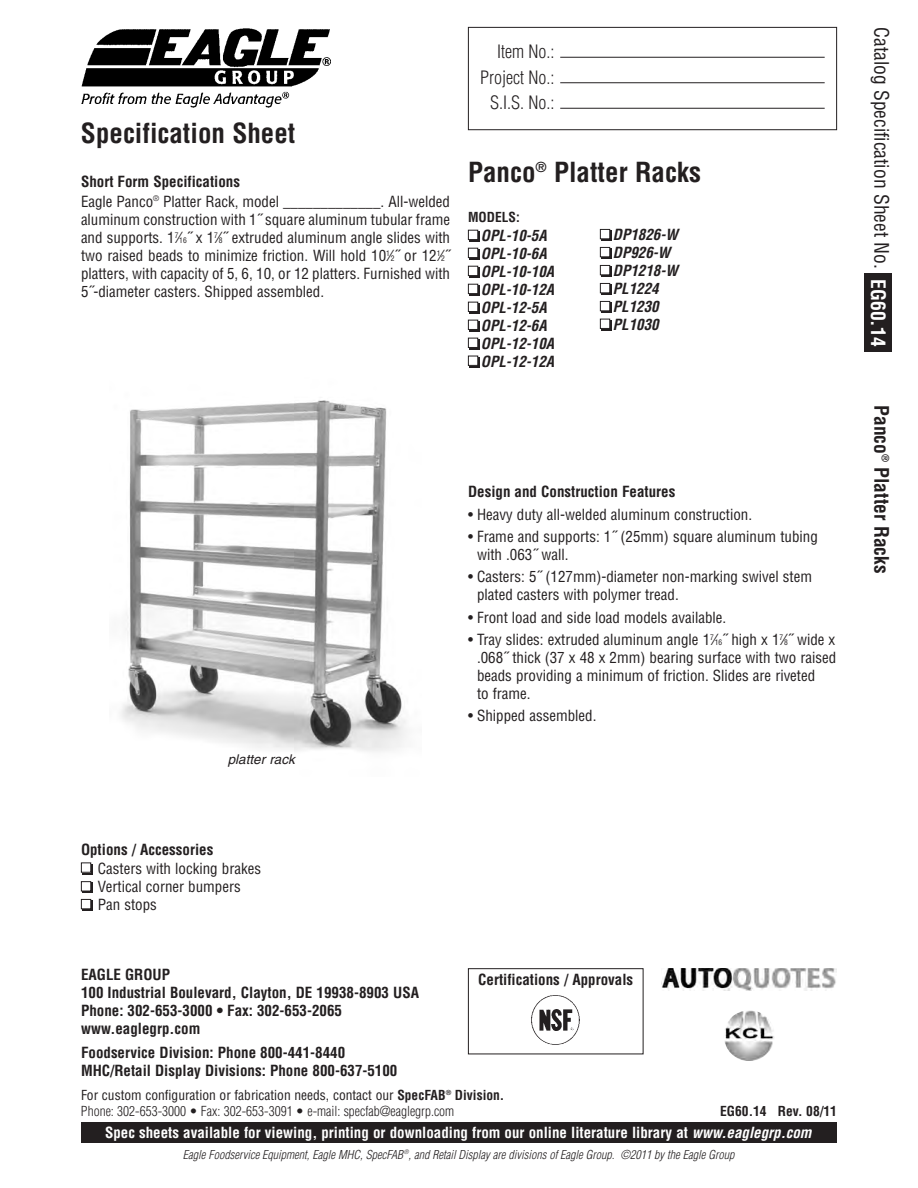
<style>
.page{position:relative;width:918px;height:1188px;background:#fff}
.page>*{position:absolute;margin:0;border:0;box-sizing:border-box;transform-origin:0 0}
.t1{font:700 condensed 27px "Helvetica";color:#231f20}
.t2{font:condensed 19.5px "Helvetica";color:#231f20}
.t3{font:700 condensed 19.5px "Helvetica";color:#231f20}
.t4{font:300 condensed 18px/25.5px "Helvetica";color:#231f20;text-align:right}
.t5{font:condensed 15px/18px "Helvetica";color:#231f20}
.t6{font:700 condensed 15px/18px "Helvetica";color:#231f20}
.t7{font:italic 700 condensed 15px/18px "Helvetica";color:#231f20}
.t8{font:700 condensed 15px "Helvetica";color:#fff}
.t9{font:300 condensed 13.5px/16.2px "Helvetica";color:#231f20}
.t10{font:700 condensed 13.5px "Helvetica";color:#231f20}
.t11{font:italic 13.5px "Helvetica";color:#231f20}
.t12{font:italic 300 condensed 12px "Helvetica";color:#231f20}
.s1{font-weight:700}
.s2{font-size:7.5px}
.s3{font-weight:400}
.s4{font-style:italic}
.s5{font-weight:700;color:#fff}
</style>
<div class="page">
<div style="left:864px;top:274px;width:28px;height:78px;background:#231f20"></div>
<div style="left:468px;top:27px;width:369px;height:103px;border:1px solid #231f20"></div>
<hr style="left:560px;top:82px;width:265px;height:1px;background:#231f20">
<hr style="left:560px;top:57px;width:265px;height:1px;background:#231f20">
<hr style="left:560px;top:108px;width:265px;height:1px;background:#231f20">
<img style="left:81px;top:28px;width:250px;height:79px">
<div style="left:81px;top:1122px;width:756px;height:21px;background:#231f20"></div>
<div style="left:82px;top:864px;width:11px;height:10px;background:#231f20"></div>
<div style="left:82px;top:883px;width:11px;height:10px;background:#231f20"></div>
<div style="left:82px;top:901px;width:11px;height:10px;background:#231f20"></div>
<div style="left:81px;top:863px;width:10px;height:9px;background:#fff"></div>
<div style="left:81px;top:862px;width:10px;height:11px;border:1px solid #231f20"></div>
<div style="left:81px;top:882px;width:10px;height:9px;background:#fff"></div>
<div style="left:81px;top:881px;width:10px;height:10px;border:1px solid #231f20"></div>
<div style="left:81px;top:899px;width:10px;height:10px;background:#fff"></div>
<div style="left:81px;top:899px;width:10px;height:10px;border:1px solid #231f20"></div>
<svg style="left:724px;top:1010px;width:51px;height:51px"></svg>
<img style="left:724px;top:1011px;width:51px;height:49px;border-radius:50%">
<img style="left:662px;top:968px;width:175px;height:22px">
<div style="left:470px;top:231px;width:10px;height:10px;background:#231f20"></div>
<div style="left:468px;top:230px;width:10px;height:10px;background:#fff"></div>
<div style="left:468px;top:230px;width:10px;height:10px;border:1px solid #231f20"></div>
<div style="left:470px;top:249px;width:10px;height:10px;background:#231f20"></div>
<div style="left:468px;top:248px;width:10px;height:10px;background:#fff"></div>
<div style="left:468px;top:248px;width:10px;height:10px;border:1px solid #231f20"></div>
<div style="left:601px;top:231px;width:11px;height:10px;background:#231f20"></div>
<div style="left:600px;top:229px;width:10px;height:10px;background:#fff"></div>
<div style="left:600px;top:229px;width:10px;height:10px;border:1px solid #231f20"></div>
<div style="left:601px;top:249px;width:11px;height:10px;background:#231f20"></div>
<div style="left:600px;top:247px;width:10px;height:10px;background:#fff"></div>
<div style="left:600px;top:247px;width:10px;height:10px;border:1px solid #231f20"></div>
<div style="left:601px;top:267px;width:11px;height:10px;background:#231f20"></div>
<div style="left:600px;top:265px;width:10px;height:10px;background:#fff"></div>
<div style="left:600px;top:265px;width:10px;height:10px;border:1px solid #231f20"></div>
<div style="left:601px;top:285px;width:11px;height:10px;background:#231f20"></div>
<div style="left:600px;top:283px;width:10px;height:10px;background:#fff"></div>
<div style="left:600px;top:283px;width:10px;height:10px;border:1px solid #231f20"></div>
<div style="left:470px;top:267px;width:10px;height:10px;background:#231f20"></div>
<div style="left:468px;top:266px;width:10px;height:10px;background:#fff"></div>
<div style="left:468px;top:266px;width:10px;height:10px;border:1px solid #231f20"></div>
<div style="left:470px;top:285px;width:10px;height:10px;background:#231f20"></div>
<div style="left:468px;top:284px;width:10px;height:10px;background:#fff"></div>
<div style="left:468px;top:284px;width:10px;height:10px;border:1px solid #231f20"></div>
<div style="left:601px;top:303px;width:11px;height:10px;background:#231f20"></div>
<div style="left:600px;top:301px;width:10px;height:10px;background:#fff"></div>
<div style="left:600px;top:301px;width:10px;height:10px;border:1px solid #231f20"></div>
<div style="left:470px;top:303px;width:10px;height:10px;background:#231f20"></div>
<div style="left:468px;top:302px;width:10px;height:9px;background:#fff"></div>
<div style="left:468px;top:302px;width:10px;height:10px;border:1px solid #231f20"></div>
<div style="left:470px;top:321px;width:10px;height:10px;background:#231f20"></div>
<div style="left:468px;top:320px;width:10px;height:9px;background:#fff"></div>
<div style="left:468px;top:320px;width:10px;height:10px;border:1px solid #231f20"></div>
<div style="left:470px;top:339px;width:10px;height:10px;background:#231f20"></div>
<div style="left:468px;top:338px;width:10px;height:9px;background:#fff"></div>
<div style="left:468px;top:338px;width:10px;height:10px;border:1px solid #231f20"></div>
<div style="left:470px;top:357px;width:10px;height:10px;background:#231f20"></div>
<div style="left:468px;top:356px;width:10px;height:9px;background:#fff"></div>
<div style="left:468px;top:356px;width:10px;height:10px;border:1px solid #231f20"></div>
<div style="left:468px;top:968px;width:175px;height:86px;border:1px solid #231f20"></div>
<img style="left:531px;top:994px;width:50px;height:51px;border-radius:50%">
<img style="left:121px;top:400px;width:286px;height:352px">
<div style="left:601px;top:320px;width:11px;height:10px;background:#231f20"></div>
<div style="left:600px;top:319px;width:10px;height:9px;background:#fff"></div>
<div style="left:600px;top:319px;width:10px;height:10px;border:1px solid #231f20"></div>
<h1 class="t1" style="left:81px;top:117px;width:216px">Specification Sheet</h1>
<p class="t5" style="left:81px;top:171px;width:371px;line-height:20.1px"><span class="s1">Short Form Specifications<br></span>Eagle Panco<sup>®</sup> Platter Rack, model _____________. All-welded</p>
<p class="t5" style="left:81px;top:210px;width:371px;text-align:justify">aluminum construction with 1˝ square aluminum tubular frame and supports. 1<sup>7</sup>⁄<span class="s2">16</span>˝ x 1<sup>7</sup>⁄<span class="s2">8</span>˝ extruded aluminum angle slides with two raised beads to minimize friction. Will hold 10<sup>1</sup>⁄<span class="s2">2</span>˝ or 12<sup>1</sup>⁄<span class="s2">2</span>˝ platters, with capacity of 5, 6, 10, or 12 platters. Furnished with 5˝-diameter casters. Shipped assembled.</p>
<p class="t4" style="left:480px;top:39px;width:76px">Item No.:<br>Project No.:<br>S.I.S. No.:</p>
<h1 class="t1" style="left:468px;top:156px;width:235px">Panco<sup>®</sup> Platter Racks</h1>
<p class="t10" style="left:468px;top:209px;width:53px">MODELS:</p>
<p class="t7" style="left:481px;top:226px;width:75px">OPL-10-5A<br>OPL-10-6A<br>OPL-10-10A<br>OPL-10-12A<br>OPL-12-5A<br>OPL-12-6A<br>OPL-12-10A<br>OPL-12-12A</p>
<p class="t7" style="left:613px;top:226px;width:66px">DP1826-W<br>DP926-W<br>DP1218-W<br>PL1224<br>PL1230<br>PL1030</p>
<p class="t11" style="left:228px;top:751px;width:69px">platter rack</p>
<p class="t6" style="left:81px;top:840px;width:134px">Options / Accessories</p>
<p class="t5" style="left:98px;top:859px;width:165px">Casters with locking brakes<br>Vertical corner bumpers<br>Pan stops</p>
<p class="t6" style="left:81px;top:965px;width:340px">EAGLE GROUP<br>100 Industrial Boulevard, Clayton, DE 19938-8903 USA<br>Phone: 302-653-3000 • Fax: 302-653-2065 www.eaglegrp.com</p>
<p class="t6" style="left:81px;top:1044px;width:318px">Foodservice Division: Phone 800-441-8440<br>MHC/Retail Display Divisions: Phone 800-637-5100</p>
<p class="t6" style="left:468px;top:483px;width:209px">Design and Construction Features</p>
<p class="t5" style="left:468px;top:505px;width:286px">• Heavy duty all-welded aluminum construction.</p>
<p class="t5" style="left:477px;top:527px;width:342px;text-indent:-9px">• Frame and supports: 1˝ (25mm) square aluminum tubing with .063˝ wall.</p>
<p class="t5" style="left:477px;top:567px;width:337px;text-indent:-9px">• Casters: 5˝ (127mm)-diameter non-marking swivel stem plated casters with polymer tread.</p>
<p class="t5" style="left:468px;top:608px;width:260px">• Front load and side load models available.</p>
<p class="t5" style="left:477px;top:630px;width:361px;text-indent:-9px">• Tray slides: extruded aluminum angle 1<sup>7</sup>⁄<span class="s2">16</span>˝ high x 1<sup>7</sup>⁄<span class="s2">8</span>˝ wide x .068˝ thick (37 x 48 x 2mm) bearing surface with two raised beads providing a minimum of friction. Slides are riveted<br>to frame.</p>
<p class="t5" style="left:468px;top:706px;width:130px">• Shipped assembled.</p>
<p class="t6" style="left:478px;top:970px;width:156px">Certifications / Approvals</p>
<p class="t9" style="left:81px;top:1087px;width:425px"><span class="s3">For custom configuration or fabrication needs, contact our</span> <span class="s1">SpecFAB</span><sup>®</sup> <span class="s1">Division.<br></span>Phone: 302-653-3000 • Fax: 302-653-3091 • e-mail: specfab@eaglegrp.com</p>
<p class="t10" style="left:720px;top:1103px;width:118px">EG60.14 Rev. 08/11</p>
<p class="t8" style="left:105px;top:1123px;width:708px">Spec sheets available for viewing, printing or downloading from our online literature library at <span class="s4">www.eaglegrp.com</span></p>
<p class="t12" style="left:183px;top:1147px;width:553px">Eagle Foodservice Equipment, Eagle MHC, SpecFAB<sup>®</sup>, and Retail Display are divisions of Eagle Group. ©2011 by the Eagle Group</p>
<h2 class="t2" style="left:894px;top:27px;width:321px;rotate:90deg">Catalog Specification Sheet No. <span class="s5">EG60.14</span></h2>
<h2 class="t3" style="left:893px;top:405px;width:170px;rotate:90deg">Panco<sup>®</sup> Platter Racks</h2>
</div>
